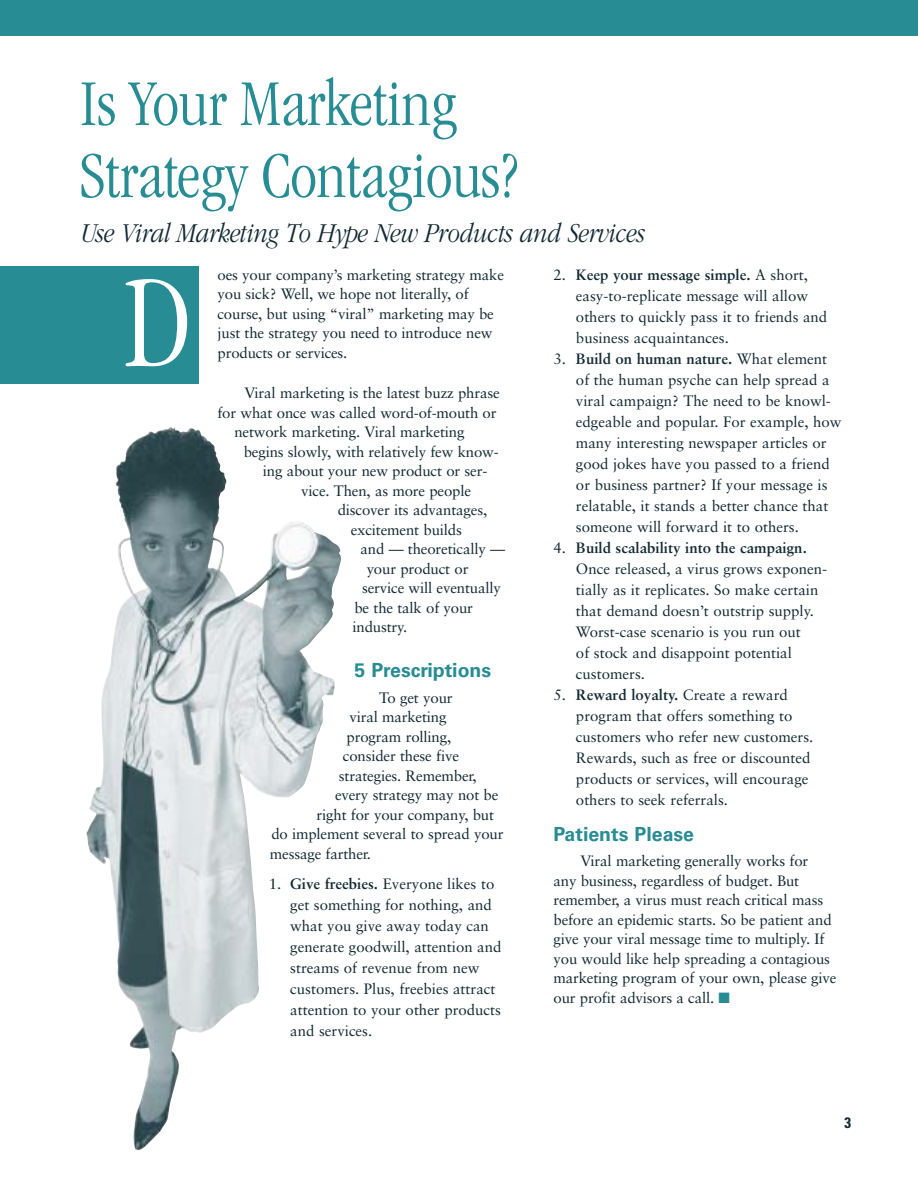
<style>
.page{position:relative;width:918px;height:1188px;background:#fff}
.page>*{position:absolute;margin:0;border:0;box-sizing:border-box;transform-origin:0 0}
.t1{font:300 condensed 135px "Garamond";color:#fff}
.t2{font:300 condensed 67.5px/72px "Garamond";letter-spacing:-.01em;color:#288c94}
.t3{font:italic 300 28.5px "Garamond";letter-spacing:-.015em;color:#122934;scale:.85 1}
.t4{font:700 19.5px "Univers";color:#288c94}
.t5{font:15px/21px "Sabon";letter-spacing:-.01em;color:#122934}
.t6{font:700 condensed 15px "Univers";color:#122934}
.s1{font-weight:700}
.s2{color:#288c94}
</style>
<div class="page">
<div style="left:0;top:0;width:918px;height:36px;background:#288c94"></div>
<div style="left:0;top:266px;width:199px;height:118px;background:#288c94"></div>
<img style="left:101px;top:427px;width:240px;height:724px">
<h2 class="t2" style="left:79px;top:72px;width:441px">Is Your Marketing<br>Strategy Contagious?</h2>
<h3 class="t3" style="left:79px;top:222px;width:665px">Use Viral Marketing To Hype New Products and Services</h3>
<p class="t5" style="left:218px;top:266px;width:288px;line-height:19.5px">oes your company’s marketing strategy make you sick? Well, we hope not literally, of course, but using “viral” marketing may be just the strategy you need to introduce new products or services.</p>
<p class="t5" style="left:244px;top:384px;width:257px">Viral marketing is the latest buzz phrase</p>
<p class="t5" style="left:218px;top:403px;width:281px">for what once was called word-of-mouth or</p>
<p class="t5" style="left:234px;top:423px;width:232px">network marketing. Viral marketing</p>
<p class="t5" style="left:244px;top:442px;width:257px">begins slowly, with relatively few know-</p>
<p class="t5" style="left:263px;top:462px;width:226px">ing about your new product or ser-</p>
<p class="t5" style="left:301px;top:481px;width:171px">vice. Then, as more people</p>
<p class="t5" style="left:338px;top:501px;width:151px">discover its advantages,</p>
<p class="t5" style="left:351px;top:520px;width:113px">excitement builds</p>
<p class="t5" style="left:361px;top:540px;width:146px">and — theoretically —</p>
<p class="t5" style="left:367px;top:559px;width:103px">your product or</p>
<p class="t5" style="left:362px;top:579px;width:140px">service will eventually</p>
<p class="t5" style="left:354px;top:598px;width:120px">be the talk of your</p>
<p class="t5" style="left:353px;top:618px;width:56px">industry.</p>
<h3 class="t4" style="left:355px;top:663px;width:138px">5 Prescriptions</h3>
<p class="t5" style="left:379px;top:688px;width:75px">To get your</p>
<p class="t5" style="left:349px;top:708px;width:99px">viral marketing</p>
<p class="t5" style="left:347px;top:727px;width:106px">program rolling,</p>
<p class="t5" style="left:343px;top:747px;width:118px">consider these five</p>
<p class="t5" style="left:339px;top:766px;width:139px">strategies. Remember,</p>
<p class="t5" style="left:335px;top:786px;width:165px">every strategy may not be</p>
<p class="t5" style="left:317px;top:805px;width:179px">right for your company, but</p>
<p class="t5" style="left:271px;top:825px;width:234px">do implement several to spread your</p>
<p class="t5" style="left:270px;top:844px;width:103px">message farther.</p>
<p class="t5" style="left:290px;top:874px;width:213px;text-indent:-22px">1. <span class="s1">Give freebies.</span> Everyone likes to get something for nothing, and what you give away today can generate goodwill, attention and streams of revenue from new customers. Plus, freebies attract attention to your other products and services.</p>
<p class="t5" style="left:576px;top:265px;width:253px;text-indent:-22px">2. <span class="s1">Keep your message simple.</span> A short, easy-to-replicate message will allow others to quickly pass it to friends and business acquaintances.</p>
<p class="t5" style="left:576px;top:349px;width:267px;text-indent:-22px">3. <span class="s1">Build on human nature.</span> What element of the human psyche can help spread a viral campaign? The need to be knowl&shy;edgeable and popular. For example, how many interesting newspaper articles or good jokes have you passed to a friend or business partner? If your message is relatable, it stands a better chance that someone will forward it to others.</p>
<p class="t5" style="left:576px;top:538px;width:253px;text-indent:-22px">4. <span class="s1">Build scalability into the campaign.<br></span>Once released, a virus grows exponen&shy;tially as it replicates. So make certain that demand doesn’t outstrip supply.<br>Worst-case scenario is you run out<br>of stock and disappoint potential customers.</p>
<p class="t5" style="left:576px;top:685px;width:239px;text-indent:-22px">5. <span class="s1">Reward loyalty.</span> Create a reward program that offers something to customers who refer new customers.<br>Rewards, such as free or discounted products or services, will encourage others to seek referrals.</p>
<h3 class="t4" style="left:554px;top:826px;width:142px">Patients Please</h3>
<p class="t5" style="left:554px;top:852px;width:285px;line-height:19.5px;text-indent:27px">Viral marketing generally works for<br>any business, regardless of budget. But remember, a virus must reach critical mass before an epidemic starts. So be patient and give your viral message time to multiply. If you would like help spreading a contagious marketing program of your own, please give our profit advisors a call. <span class="s2">■</span></p>
<h1 class="t1" style="left:124px;top:270px;width:69px">D</h1>
<p class="t6" style="left:844px;top:1117px;width:8px">3</p>
</div>
